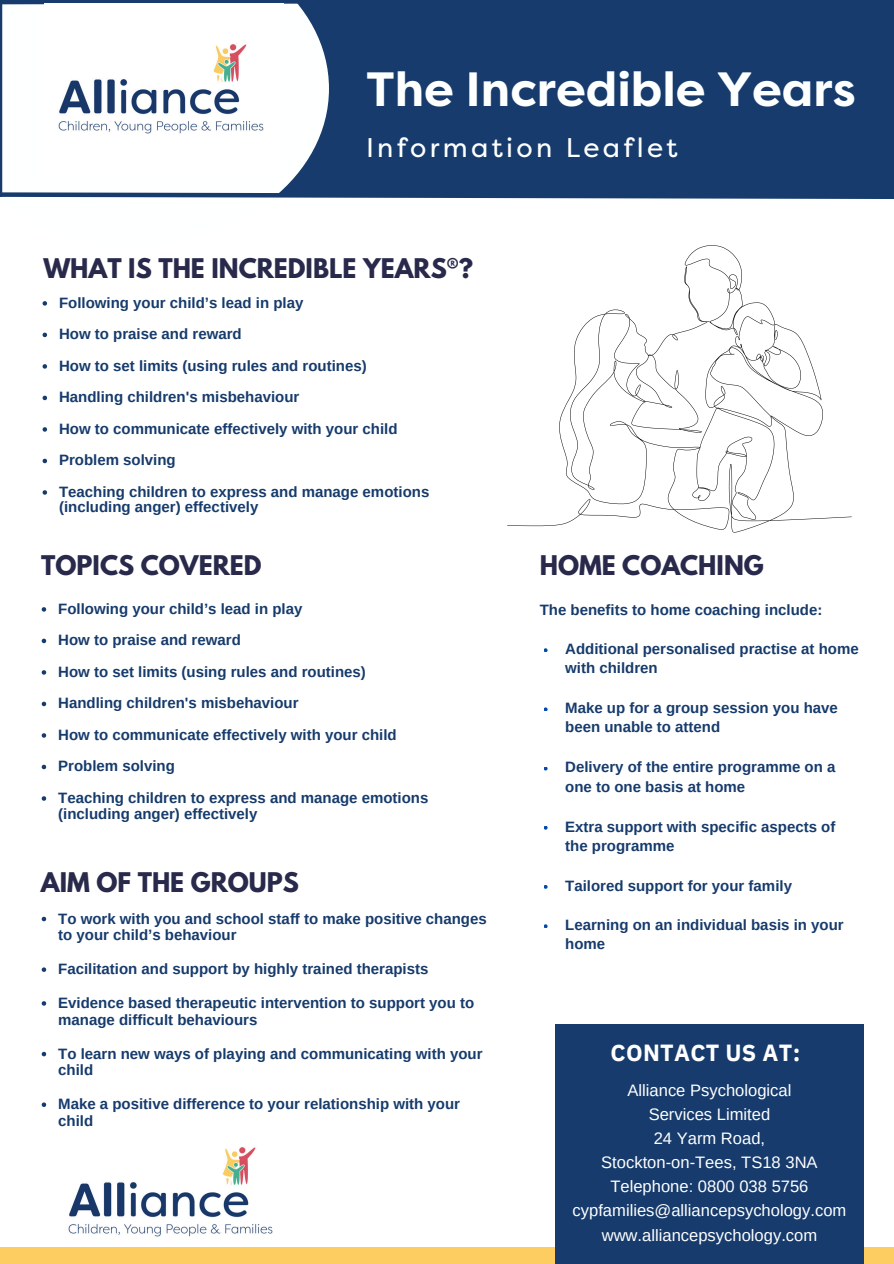
<style>
.page{position:relative;width:894px;height:1264px;background:#fff}
.page>*{position:absolute;margin:0;border:0;box-sizing:border-box;transform-origin:0 0}
.t1{font:700 48px "Filson Pro";color:#feffff}
.t2{font:27px "Filson Pro";letter-spacing:.12em;color:#feffff}
.t3{font:700 24px "League Spartan";color:#28294b}
.t4{font:700 23.25px "IBM Plex Sans";letter-spacing:.01em;color:#fff}
.t5{font:16.5px "Arimo";color:#fff}
.t6{font:700 15px/19.2px "Arimo";color:#163b6c}
</style>
<div class="page">
<img style="left:68px;top:1147px;width:205px;height:90px">
<div style="left:0;top:1247px;width:893px;height:16px;background:#fdcd61"></div>
<div style="left:554px;top:1023px;width:309px;height:240px;background:#163b6c"></div>
<svg style="left:544px;top:648px;width:3px;height:4px"></svg>
<svg style="left:544px;top:707px;width:3px;height:4px"></svg>
<svg style="left:544px;top:924px;width:3px;height:4px"></svg>
<div style="left:0;top:0;width:893px;height:197px;background:#163b6c"></div>
<div style="left:0;top:0;width:329px;height:245px;background:#feffff"></div>
<svg style="left:2px;top:0;width:327px;height:7px"></svg>
<hr style="left:0;top:0;width:2px;height:197px;background:#163b6c">
<svg style="left:2px;top:190px;width:891px;height:9px"></svg>
<img style="left:44px;top:4px;width:239px;height:130px">
<svg style="left:507px;top:245px;width:344px;height:288px"></svg>
<svg style="left:42px;top:607px;width:4px;height:4px"></svg>
<svg style="left:42px;top:638px;width:4px;height:5px"></svg>
<svg style="left:42px;top:670px;width:4px;height:4px"></svg>
<svg style="left:42px;top:701px;width:4px;height:5px"></svg>
<svg style="left:42px;top:733px;width:4px;height:4px"></svg>
<svg style="left:42px;top:764px;width:4px;height:5px"></svg>
<svg style="left:42px;top:796px;width:4px;height:4px"></svg>
<svg style="left:42px;top:916px;width:4px;height:5px"></svg>
<svg style="left:42px;top:967px;width:4px;height:4px"></svg>
<svg style="left:42px;top:1001px;width:4px;height:4px"></svg>
<svg style="left:42px;top:1051px;width:4px;height:5px"></svg>
<svg style="left:42px;top:1102px;width:4px;height:4px"></svg>
<svg style="left:43px;top:301px;width:4px;height:4px"></svg>
<svg style="left:43px;top:332px;width:4px;height:5px"></svg>
<svg style="left:43px;top:364px;width:4px;height:4px"></svg>
<svg style="left:43px;top:395px;width:4px;height:5px"></svg>
<svg style="left:43px;top:427px;width:4px;height:4px"></svg>
<svg style="left:43px;top:458px;width:4px;height:5px"></svg>
<svg style="left:43px;top:490px;width:4px;height:4px"></svg>
<h3 class="t1" style="left:366px;top:67px;width:491px">The Incredible Years</h3>
<p class="t2" style="left:366px;top:135px;width:313px">Information Leaflet</p>
<h3 class="t3" style="left:43px;top:256px;width:431px">WHAT IS THE INCREDIBLE YEARS®?</h3>
<p class="t6" style="left:59px;top:293px;width:246px">Following your child’s lead in play</p>
<p class="t6" style="left:59px;top:324px;width:184px">How to praise and reward</p>
<p class="t6" style="left:59px;top:356px;width:309px">How to set limits (using rules and routines)</p>
<p class="t6" style="left:59px;top:387px;width:242px">Handling children's misbehaviour</p>
<p class="t6" style="left:59px;top:419px;width:340px">How to communicate effectively with your child</p>
<p class="t6" style="left:59px;top:450px;width:118px">Problem solving</p>
<p class="t6" style="left:59px;top:484px;width:371px;line-height:14.7px">Teaching children to express and manage emotions (including anger) effectively</p>
<p class="t3" style="left:41px;top:553px;width:222px">TOPICS COVERED</p>
<p class="t6" style="left:58px;top:599px;width:246px">Following your child’s lead in play</p>
<p class="t6" style="left:58px;top:630px;width:184px">How to praise and reward</p>
<p class="t6" style="left:58px;top:662px;width:309px">How to set limits (using rules and routines)</p>
<p class="t6" style="left:58px;top:693px;width:242px">Handling children's misbehaviour</p>
<p class="t6" style="left:58px;top:725px;width:340px">How to communicate effectively with your child</p>
<p class="t6" style="left:58px;top:756px;width:118px">Problem solving</p>
<p class="t6" style="left:58px;top:790px;width:371px;line-height:15.8px">Teaching children to express and manage emotions (including anger) effectively</p>
<p class="t3" style="left:41px;top:870px;width:259px">AIM OF THE GROUPS</p>
<p class="t6" style="left:58px;top:909px;width:430px;line-height:16.8px">To work with you and school staff to make positive changes to your child’s behaviour</p>
<p class="t6" style="left:58px;top:959px;width:371px">Facilitation and support by highly trained therapists</p>
<p class="t6" style="left:58px;top:994px;width:417px;line-height:16.8px">Evidence based therapeutic intervention to support you to manage difficult behaviours</p>
<p class="t6" style="left:58px;top:1044px;width:426px;line-height:16.8px">To learn new ways of playing and communicating with your child</p>
<p class="t6" style="left:58px;top:1095px;width:403px;line-height:16.8px">Make a positive difference to your relationship with your child</p>
<h3 class="t3" style="left:539px;top:553px;width:225px">HOME COACHING</h3>
<h4 class="t6" style="left:539px;top:600px;width:284px">The benefits to home coaching include:</h4>
<h4 class="t6" style="left:565px;top:639px;width:295px">Additional personalised practise at home with children</h4>
<h4 class="t6" style="left:565px;top:698px;width:274px">Make up for a group session you have been unable to attend</h4>
<h4 class="t6" style="left:565px;top:757px;width:271px">Delivery of the entire programme on a one to one basis at home</h4>
<h4 class="t6" style="left:565px;top:816px;width:271px">Extra support with specific aspects of the programme</h4>
<h3 class="t6" style="left:565px;top:875px;width:228px">Tailored support for your family</h3>
<h4 class="t6" style="left:565px;top:915px;width:280px">Learning on an individual basis in your home</h4>
<h2 class="t4" style="left:610px;top:1037px;width:191px">CONTACT US AT:</h2>
<p class="t5" style="left:627px;top:1080px;width:165px">Alliance Psychological</p>
<h3 class="t5" style="left:648px;top:1104px;width:123px">Services Limited</h3>
<p class="t5" style="left:653px;top:1129px;width:113px">24 Yarm Road,</p>
<p class="t5" style="left:601px;top:1153px;width:218px">Stockton-on-Tees, TS18 3NA</p>
<p class="t5" style="left:610px;top:1177px;width:199px">Telephone: 0800 038 5756</p>
<p class="t5" style="left:572px;top:1201px;width:275px">cypfamilies@alliancepsychology.com</p>
<p class="t5" style="left:601px;top:1225px;width:217px">www.alliancepsychology.com</p>
</div>
